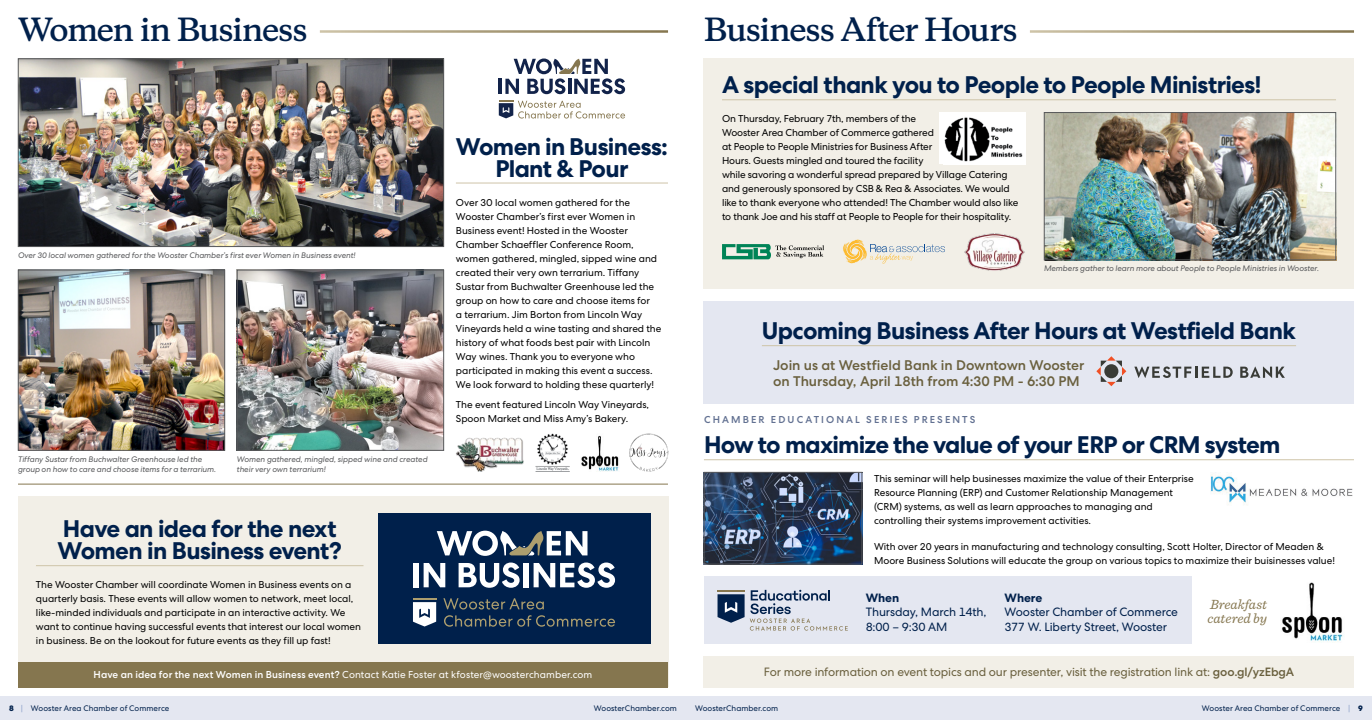
<style>
.page{position:relative;width:1372px;height:720px;background:#fff}
.page>*{position:absolute;margin:0;border:0;box-sizing:border-box;transform-origin:0 0}
.t1{font:600 30px "Copernicus";letter-spacing:-.045em;color:#00204b}
.t2{font:700 24px/22px "Centra No 2";letter-spacing:-.03em;color:#00204b;text-align:center}
.t3{font:500 14px/16px "Centra No 2";letter-spacing:-.005em;color:#6a603e}
.t4{font:italic 14px/14px "Sentinel";letter-spacing:-.005em;color:#85764f}
.t5{font:12px/14.4px "Centra No 2";letter-spacing:-.01em;color:#00204b}
.t6{font:12px "Centra No 2";letter-spacing:-.015em;color:#6a603e}
.t7{font:10px/14px "Centra No 2";letter-spacing:-.01em;color:#000}
.t8{font:10px "Centra No 2";letter-spacing:.005em;color:#fff}
.t9{font:500 10px "Centra No 2";letter-spacing:.21em;color:#617091}
.t10{font:italic 8px/10px "Centra No 2";letter-spacing:-.01em;color:#58595b}
.t11{font:8px "Centra No 2";letter-spacing:.005em;color:#00204b}
.s1{font-weight:500}
.s2{font-weight:700}
.s3{font-weight:800}
.s4{color:#8ea2ca}
</style>
<div class="page">
<div style="left:18px;top:497px;width:650px;height:190px;background:#f2efe7"></div>
<div style="left:378px;top:513px;width:272px;height:131px;background:#00204b"></div>
<hr style="left:456px;top:183px;width:212px;height:1px;background:#cec4a8">
<hr style="left:499px;top:79px;width:3px;height:15px;background:#12234a">
<svg style="left:499px;top:101px;width:126px;height:18px"></svg>
<svg style="left:505px;top:59px;width:120px;height:35px"></svg>
<img style="left:20px;top:60px;width:422px;height:185px">
<div style="left:18px;top:58px;width:426px;height:189px;border:1px solid #58595b"></div>
<img style="left:239px;top:272px;width:203px;height:177px">
<div style="left:237px;top:270px;width:207px;height:181px;border:1px solid #58595b"></div>
<img style="left:20px;top:272px;width:203px;height:177px">
<div style="left:18px;top:270px;width:207px;height:181px;border:1px solid #58595b"></div>
<hr style="left:18px;top:484px;width:650px;height:1px;background:#85764f">
<div style="left:704px;top:58px;width:650px;height:231px;background:#f2efe7"></div>
<hr style="left:722px;top:99px;width:614px;height:1px;background:#cec4a8">
<img style="left:1046px;top:114px;width:288px;height:144px">
<div style="left:1044px;top:112px;width:292px;height:148px;border:1px solid #58595b"></div>
<div style="left:940px;top:112px;width:86px;height:52px;background:#fff"></div>
<img style="left:944px;top:117px;width:79px;height:45px">
<svg style="left:722px;top:244px;width:102px;height:15px"></svg>
<svg style="left:843px;top:239px;width:102px;height:25px"></svg>
<img style="left:964px;top:233px;width:61px;height:38px">
<div style="left:704px;top:656px;width:650px;height:31px;background:#f2efe7"></div>
<hr style="left:704px;top:459px;width:650px;height:1px;background:#cec4a8">
<img style="left:1210px;top:472px;width:143px;height:32px">
<img style="left:706px;top:474px;width:154px;height:88px">
<div style="left:704px;top:472px;width:158px;height:92px;border:1px solid #58595b"></div>
<div style="left:704px;top:576px;width:488px;height:68px;background:#e4e7f1"></div>
<svg style="left:718px;top:590px;width:130px;height:41px"></svg>
<img style="left:1282px;top:582px;width:61px;height:60px">
<img style="left:581px;top:435px;width:38px;height:37px">
<img style="left:630px;top:434px;width:38px;height:38px">
<img style="left:456px;top:437px;width:68px;height:35px">
<img style="left:535px;top:434px;width:35px;height:38px">
<hr style="left:36px;top:565px;width:327px;height:1px;background:#cec4a8">
<div style="left:18px;top:662px;width:650px;height:25px;background:#85764f"></div>
<svg style="left:413px;top:602px;width:23px;height:25px"></svg>
<hr style="left:413px;top:598px;width:23px;height:2px;background:#ad9e6e">
<div style="left:413px;top:563px;width:5px;height:24px;background:#fff"></div>
<svg style="left:424px;top:563px;width:21px;height:24px"></svg>
<svg style="left:459px;top:563px;width:61px;height:25px"></svg>
<div style="left:524px;top:563px;width:5px;height:24px;background:#fff"></div>
<svg style="left:534px;top:563px;width:81px;height:25px"></svg>
<svg style="left:443px;top:598px;width:172px;height:29px"></svg>
<svg style="left:437px;top:531px;width:151px;height:25px"></svg>
<div style="left:704px;top:301px;width:650px;height:103px;background:#e4e7f1"></div>
<hr style="left:762px;top:345px;width:534px;height:1px;background:#cec4a8">
<svg style="left:1096px;top:356px;width:30px;height:30px"></svg>
<svg style="left:1134px;top:367px;width:99px;height:11px"></svg>
<svg style="left:1240px;top:367px;width:45px;height:11px"></svg>
<div style="left:0;top:696px;width:1372px;height:24px;background:#e4e7f1"></div>
<p class="t1" style="left:18px;top:9px;width:291px">Women in Business</p>
<p class="t10" style="left:18px;top:250px;width:339px">Over 30 local women gathered for the Wooster Chamber’s first ever Women in Business event!</p>
<p class="t10" style="left:18px;top:454px;width:200px">Tiffany Sustar from Buchwalter Greenhouse led the group on how to care and choose items for a terrarium.</p>
<p class="t10" style="left:237px;top:454px;width:192px">Women gathered, mingled, sipped wine and created their very own terrarium!</p>
<p class="t2" style="left:58px;top:518px;width:286px;text-align:left">Have an idea for the next<br>Women in Business event?</p>
<p class="t7" style="left:36px;top:578px;width:327px">The Wooster Chamber will coordinate Women in Business events on a quarterly basis. These events will allow women to network, meet local, like-minded individuals and participate in an interactive activity. We want to continue having successful events that interest our local women in business. Be on the lookout for future events as they fill up fast!</p>
<p class="t2" style="left:456px;top:136px;width:214px">Women in Business:<br>Plant &amp; Pour</p>
<p class="t7" style="left:456px;top:195px;width:207px">Over 30 local women gathered for the Wooster Chamber’s first ever Women in Business event! Hosted in the Wooster Chamber Schaeffler Conference Room, women gathered, mingled, sipped wine and created their very own terrarium. Tiffany Sustar from Buchwalter Greenhouse led the group on how to care and choose items for<br>a terrarium. Jim Borton from Lincoln Way Vineyards held a wine tasting and shared the history of what foods best pair with Lincoln Way wines. Thank you to everyone who participated in making this event a success.<br>We look forward to holding these quarterly!</p>
<p class="t7" style="left:456px;top:397px;width:195px">The event featured Lincoln Way Vineyards,<br>Spoon Market and Miss Amy’s Bakery.</p>
<p class="t8" style="left:94px;top:669px;width:500px"><span class="s1">Have an idea for the next Women in Business event?</span> Contact Katie Foster at kfoster@woosterchamber.com</p>
<p class="t1" style="left:704px;top:9px;width:315px">Business After Hours</p>
<p class="t2" style="left:722px;top:74px;width:541px">A special thank you to People to People Ministries!</p>
<p class="t7" style="left:722px;top:112px;width:298px">On Thursday, February 7th, members of the<br>Wooster Area Chamber of Commerce gathered<br>at People to People Ministries for Business After<br>Hours. Guests mingled and toured the facility<br>while savoring a wonderful spread prepared by Village Catering and generously sponsored by CSB &amp; Rea &amp; Associates. We would like to thank everyone who attended! The Chamber would also like to thank Joe and his staff at People to People for their hospitality.</p>
<p class="t10" style="left:1044px;top:263px;width:277px">Members gather to learn more about People to People Ministries in Wooster.</p>
<p class="t2" style="left:762px;top:320px;width:536px">Upcoming Business After Hours at Westfield Bank</p>
<p class="t3" style="left:773px;top:357px;width:313px">Join us at Westfield Bank in Downtown Wooster on Thursday, April 18th from 4:30 PM - 6:30 PM</p>
<p class="t9" style="left:704px;top:414px;width:273px">CHAMBER EDUCATIONAL SERIES PRESENTS</p>
<p class="t2" style="left:704px;top:434px;width:578px">How to maximize the value of your ERP or CRM system</p>
<p class="t7" style="left:874px;top:472px;width:321px">This seminar will help businesses maximize the value of their Enterprise Resource Planning (ERP) and Customer Relationship Management (CRM) systems, as well as learn approaches to managing and controlling their systems improvement activities.</p>
<p class="t7" style="left:874px;top:540px;width:463px">With over 20 years in manufacturing and technology consulting, Scott Holter, Director of Meaden &amp;<br>Moore Business Solutions will educate the group on various topics to maximize their buisinesses value!</p>
<p class="t5" style="left:866px;top:590px;width:122px"><span class="s2">When<br></span>Thursday, March 14th,<br>8:00 – 9:30 AM</p>
<p class="t5" style="left:1005px;top:590px;width:175px"><span class="s2">Where<br></span>Wooster Chamber of Commerce<br>377 W. Liberty Street, Wooster</p>
<p class="t4" style="left:1207px;top:596px;width:61px">Breakfast catered by</p>
<p class="t6" style="left:764px;top:665px;width:532px">For more information on event topics and our presenter, visit the registration link at: <span class="s1">goo.gl/yzEbgA</span></p>
<p class="t11" style="left:9px;top:704px;width:162px"><span class="s3">8</span> <span class="s4">|</span> Wooster Area Chamber of Commerce</p>
<p class="t11" style="left:594px;top:704px;width:85px">WoosterChamber.com</p>
<p class="t11" style="left:695px;top:704px;width:85px">WoosterChamber.com</p>
<p class="t11" style="left:1202px;top:704px;width:163px">Wooster Area Chamber of Commerce <span class="s4">|</span> <span class="s3">9</span></p>
</div>
